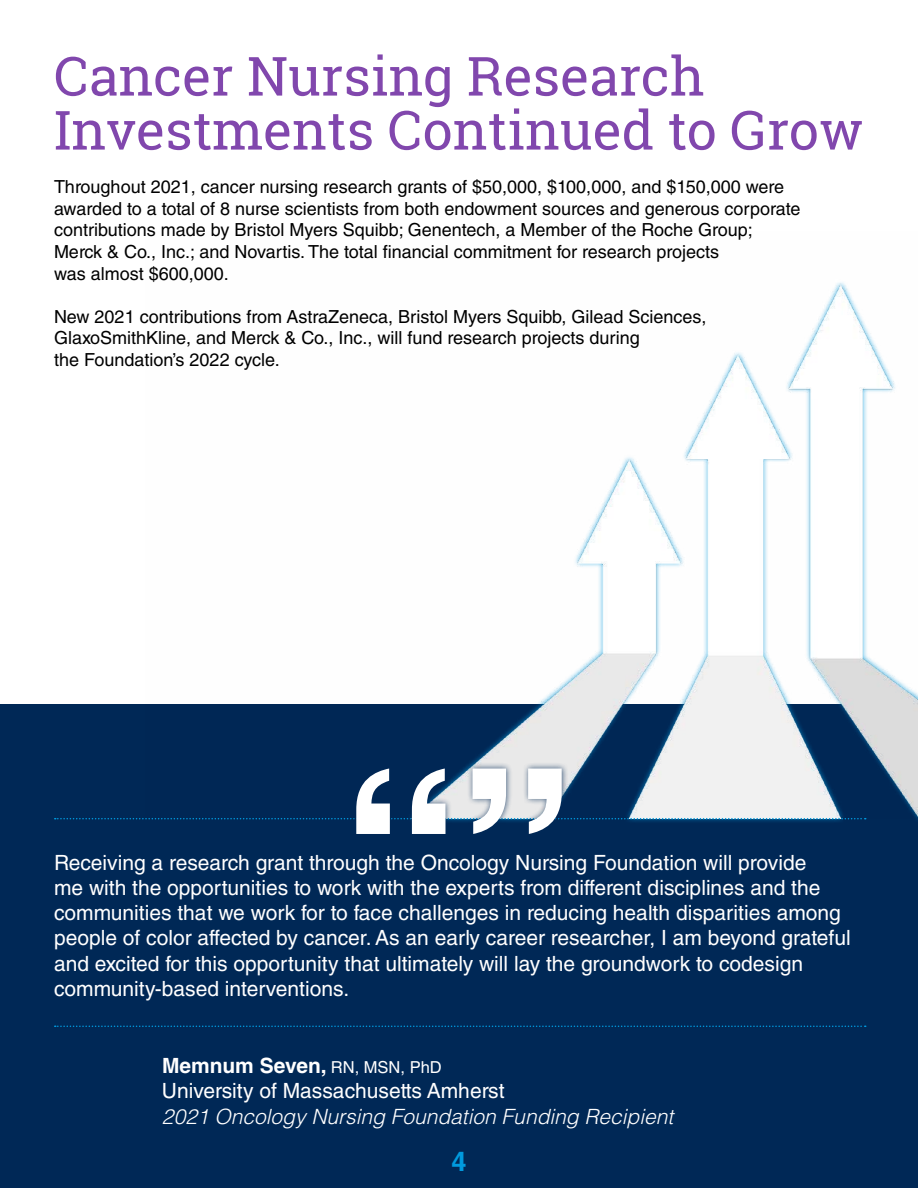
<style>
.page{position:relative;width:918px;height:1188px;background:#fff}
.page>*{position:absolute;margin:0;border:0;box-sizing:border-box;transform-origin:0 0}
.t1{font:54px/54px "Roboto Slab";color:#8147ad}
.t2{font:700 27px "Helvetica LT Std";color:#009ade}
.t3{font:21px/25.2px "Helvetica LT Std";color:#fff}
.t4{font:italic 300 21px "Helvetica LT Std";color:#fff}
.t5{font:18px/21.6px "Helvetica LT Std";color:#000}
.s1{font-weight:700}
.s2{font-size:16.5px}
</style>
<div class="page">
<div style="left:0;top:704px;width:918px;height:484px;background:#002856"></div>
<img style="left:472px;top:282px;width:446px;height:537px">
<svg style="left:55px;top:1026px;width:811px;height:1px"></svg>
<div style="left:350px;top:762px;width:218px;height:78px;background:#002856;opacity:.75"></div>
<svg style="left:55px;top:769px;width:811px;height:65px"></svg>
<h1 class="t1" style="left:54px;top:48px;width:811px">Cancer Nursing Research<br>Investments Continued to Grow</h1>
<p class="t5" style="left:54px;top:176px;width:748px">Throughout 2021, cancer nursing research grants of $50,000, $100,000, and $150,000 were awarded to a total of 8 nurse scientists from both endowment sources and generous corporate contributions made by Bristol Myers Squibb; Genentech, a Member of the Roche Group; Merck &amp; Co., Inc.; and Novartis. The total financial commitment for research projects<br>was almost $600,000.</p>
<p class="t5" style="left:54px;top:306px;width:654px">New 2021 contributions from AstraZeneca, Bristol Myers Squibb, Gilead Sciences,<br>GlaxoSmithKline, and Merck &amp; Co., Inc., will fund research projects during<br>the Foundation’s 2022 cycle.</p>
<p class="t3" style="left:54px;top:850px;width:798px">Receiving a research grant through the Oncology Nursing Foundation will provide<br>me with the opportunities to work with the experts from different disciplines and the communities that we work for to face challenges in reducing health disparities among people of color affected by cancer. As an early career researcher, I am beyond grateful and excited for this opportunity that ultimately will lay the groundwork to codesign community-based interventions.</p>
<p class="t3" style="left:162px;top:1053px;width:344px"><span class="s1">Memnum Seven,</span> <span class="s2">RN, MSN, PhD<br></span>University of Massachusetts Amherst</p>
<p class="t4" style="left:162px;top:1103px;width:513px">2021 Oncology Nursing Foundation Funding Recipient</p>
<h2 class="t2" style="left:451px;top:1145px;width:17px">4</h2>
</div>
